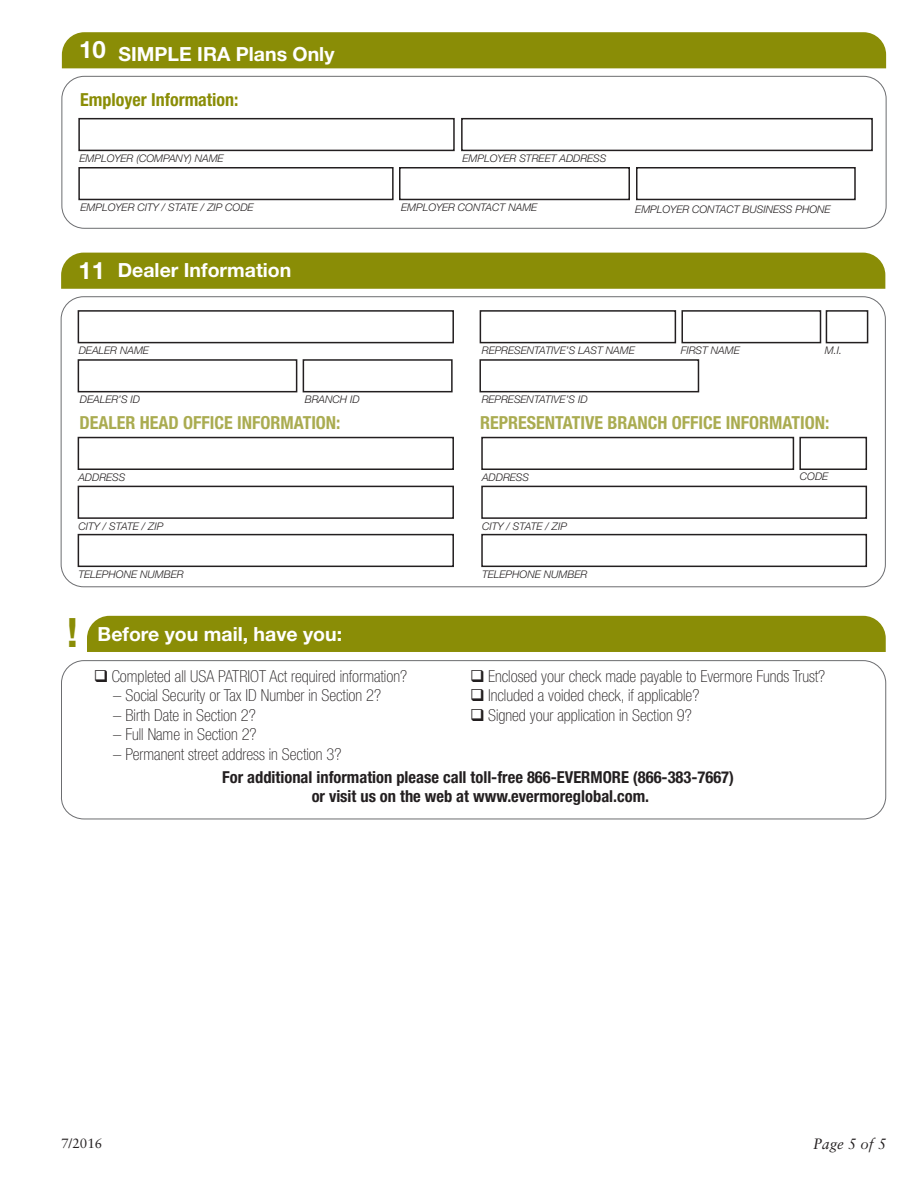
<style>
.page{position:relative;width:918px;height:1188px;background:#fff}
.page>*{position:absolute;margin:0;border:0;box-sizing:border-box;transform-origin:0 0}
.t1{font:700 40.5px "Helvetica Neue";color:#8a8d06}
.t2{font:700 24px "Helvetica Neue";color:#fff}
.t3{font:700 19.5px "Helvetica Neue";color:#fff}
.t4{font:700 condensed 18px "Helvetica Neue";color:#aaac51}
.t5{font:700 condensed 18px "Helvetica Neue";color:#8a8d06}
.t6{font:100 condensed 16.5px "Helvetica Neue";color:#231f20}
.t7{font:700 condensed 16.5px "Helvetica Neue";color:#231f20}
.t8{font:italic 15px "Sabon";color:#231f20}
.t9{font:13.5px "Sabon";color:#231f20}
.t10{font:italic 300 10.5px "Helvetica Neue";color:#231f20}
</style>
<div class="page">
<div style="left:62px;top:32px;width:824px;height:36px;background:#8a8d06"></div>
<div style="left:62px;top:76px;width:824px;height:153px;border:1px solid #6c6d70;border-radius:22px"></div>
<div style="left:78px;top:118px;width:377px;height:33px;border:2px solid #231f20"></div>
<div style="left:78px;top:167px;width:316px;height:33px;border:2px solid #231f20"></div>
<div style="left:399px;top:167px;width:231px;height:33px;border:2px solid #231f20"></div>
<div style="left:636px;top:167px;width:220px;height:33px;border:2px solid #231f20"></div>
<div style="left:461px;top:118px;width:412px;height:33px;border:2px solid #231f20"></div>
<div style="left:87px;top:616px;width:799px;height:36px;background:#8a8d06"></div>
<svg style="left:61px;top:660px;width:825px;height:160px"></svg>
<div style="left:61px;top:253px;width:824px;height:36px;background:#8a8d06"></div>
<div style="left:78px;top:310px;width:376px;height:33px;border:2px solid #231f20"></div>
<div style="left:78px;top:359px;width:219px;height:33px;border:2px solid #231f20"></div>
<div style="left:303px;top:359px;width:150px;height:33px;border:2px solid #231f20"></div>
<div style="left:78px;top:437px;width:376px;height:33px;border:2px solid #231f20"></div>
<div style="left:481px;top:437px;width:313px;height:33px;border:2px solid #231f20"></div>
<div style="left:799px;top:437px;width:68px;height:33px;border:2px solid #231f20"></div>
<div style="left:78px;top:486px;width:376px;height:33px;border:2px solid #231f20"></div>
<div style="left:481px;top:486px;width:386px;height:33px;border:2px solid #231f20"></div>
<div style="left:78px;top:534px;width:376px;height:33px;border:2px solid #231f20"></div>
<div style="left:481px;top:534px;width:386px;height:33px;border:2px solid #231f20"></div>
<div style="left:479px;top:359px;width:220px;height:33px;border:2px solid #231f20"></div>
<div style="left:826px;top:310px;width:42px;height:33px;border:2px solid #231f20"></div>
<div style="left:480px;top:310px;width:196px;height:33px;border:2px solid #231f20"></div>
<div style="left:681px;top:310px;width:140px;height:33px;border:2px solid #231f20"></div>
<p class="t2" style="left:79px;top:35px;width:28px">10</p>
<p class="t3" style="left:119px;top:42px;width:217px">SIMPLE IRA Plans Only</p>
<p class="t5" style="left:80px;top:89px;width:160px">Employer Information:</p>
<p class="t10" style="left:80px;top:152px;width:146px">EMPLOYER (COMPANY) NAME</p>
<p class="t10" style="left:463px;top:152px;width:145px">EMPLOYER STREET ADDRESS</p>
<p class="t10" style="left:81px;top:201px;width:175px">EMPLOYER CITY / STATE / ZIP CODE</p>
<p class="t10" style="left:401px;top:201px;width:138px">EMPLOYER CONTACT NAME</p>
<p class="t10" style="left:635px;top:203px;width:197px">EMPLOYER CONTACT BUSINESS PHONE</p>
<p class="t2" style="left:78px;top:255px;width:28px">11</p>
<p class="t3" style="left:118px;top:258px;width:175px">Dealer Information</p>
<p class="t10" style="left:79px;top:344px;width:72px">DEALER NAME</p>
<p class="t10" style="left:482px;top:344px;width:155px">REPRESENTATIVE’S LAST NAME</p>
<p class="t10" style="left:681px;top:344px;width:61px">FIRST NAME</p>
<p class="t10" style="left:80px;top:393px;width:62px">DEALER’S ID</p>
<p class="t10" style="left:305px;top:393px;width:57px">BRANCH ID</p>
<p class="t10" style="left:482px;top:393px;width:107px">REPRESENTATIVE’S ID</p>
<p class="t10" style="left:825px;top:344px;width:19px">M.I.</p>
<p class="t4" style="left:79px;top:412px;width:263px">DEALER HEAD OFFICE INFORMATION:</p>
<p class="t4" style="left:480px;top:412px;width:351px">REPRESENTATIVE BRANCH OFFICE INFORMATION:</p>
<p class="t10" style="left:78px;top:471px;width:49px">ADDRESS</p>
<p class="t10" style="left:482px;top:471px;width:49px">ADDRESS</p>
<p class="t10" style="left:78px;top:520px;width:86px">CITY / STATE / ZIP</p>
<p class="t10" style="left:482px;top:520px;width:86px">CITY / STATE / ZIP</p>
<p class="t10" style="left:78px;top:568px;width:107px">TELEPHONE NUMBER</p>
<p class="t10" style="left:482px;top:568px;width:107px">TELEPHONE NUMBER</p>
<p class="t1" style="left:67px;top:608px;width:13px">!</p>
<p class="t3" style="left:98px;top:622px;width:246px">Before you mail, have you:</p>
<p class="t10" style="left:800px;top:470px;width:30px">CODE</p>
<p class="t6" style="left:94px;top:666px;width:315px">❑ Completed all USA PATRIOT Act required information?</p>
<p class="t6" style="left:113px;top:686px;width:269px">– Social Security or Tax ID Number in Section 2?</p>
<p class="t6" style="left:113px;top:705px;width:144px">– Birth Date in Section 2?</p>
<p class="t6" style="left:113px;top:725px;width:145px">– Full Name in Section 2?</p>
<p class="t6" style="left:113px;top:744px;width:230px">– Permanent street address in Section 3?</p>
<p class="t6" style="left:470px;top:666px;width:357px">❑ Enclosed your check made payable to Evermore Funds Trust?</p>
<p class="t6" style="left:470px;top:686px;width:231px">❑ Included a voided check, if applicable?</p>
<p class="t6" style="left:470px;top:705px;width:223px">❑ Signed your application in Section 9?</p>
<p class="t7" style="left:222px;top:767px;width:513px">For additional information please call toll-free 866-EVERMORE (866-383-7667)</p>
<p class="t7" style="left:312px;top:787px;width:339px">or visit us on the web at www.evermoreglobal.com.</p>
<p class="t9" style="left:61px;top:1135px;width:43px">7/2016</p>
<p class="t8" style="left:813px;top:1135px;width:75px">Page 5 of 5</p>
</div>
